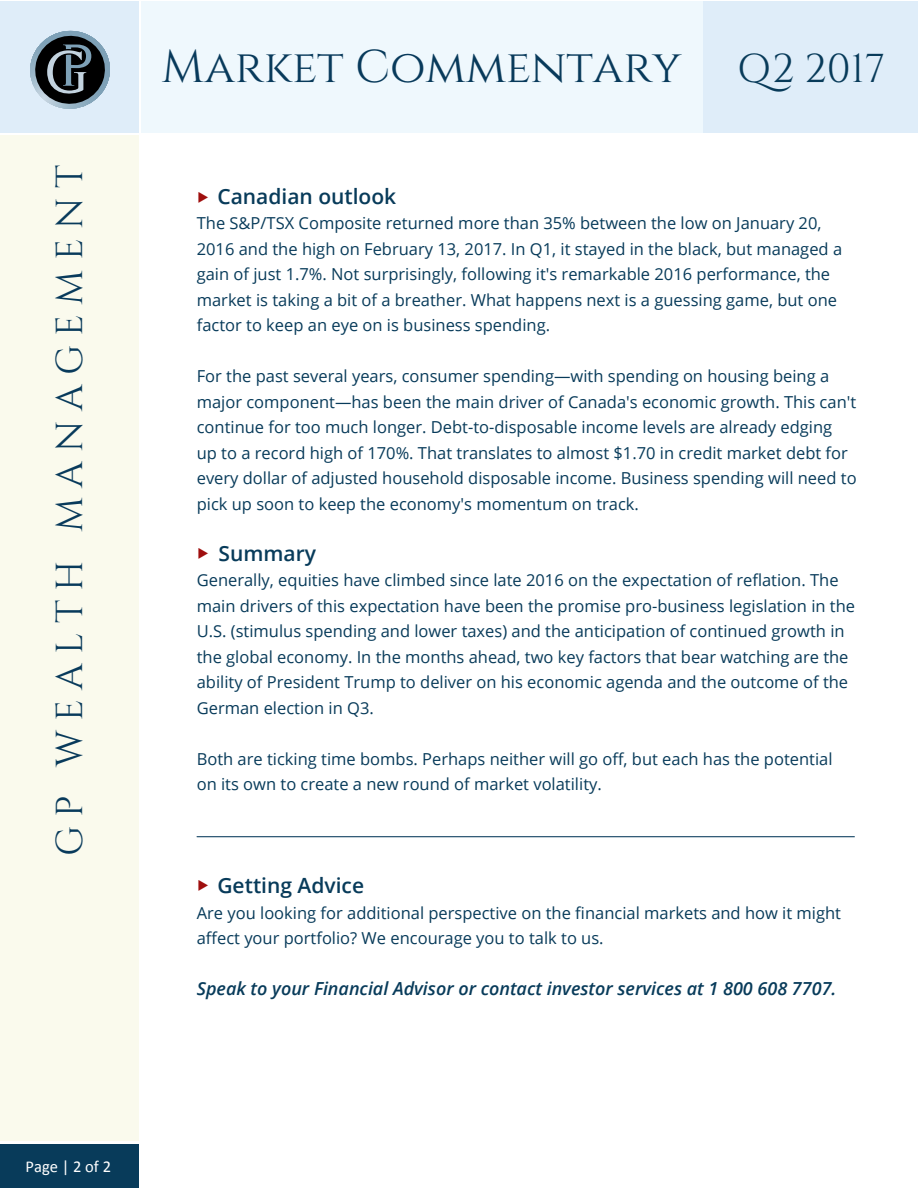
<style>
.page{position:relative;width:918px;height:1188px;background:#fff}
.page>*{position:absolute;margin:0;border:0;box-sizing:border-box;transform-origin:0 0}
.t1{font:46.05px "Cinzel";color:#083a5b}
.t2{font:37.5px "Cinzel";letter-spacing:.25em;color:#083a5b}
.t3{font:600 21px "Open Sans";color:#083b5a}
.t4{font:italic 600 18px "Open Sans";color:#083b5a}
.t5{font:16.5px/25.5px "Open Sans";color:#083b5a}
.t6{font:16.5px "Calibri";color:#fff}
.s1{font-size:40.35px;color:#083b5a}
</style>
<div class="page">
<hr style="left:197px;top:836px;width:658px;height:1px;background:#083a5b">
<div style="left:0;top:135px;width:139px;height:1006px;background:#fafaed"></div>
<div style="left:0;top:1144px;width:139px;height:44px;background:#083b5a"></div>
<div style="left:0;top:1px;width:139px;height:132px;background:#dfedf9"></div>
<div style="left:141px;top:1px;width:563px;height:132px;background:#eff8fd"></div>
<div style="left:703px;top:1px;width:215px;height:132px;background:#dfedf9"></div>
<svg style="left:30px;top:31px;width:80px;height:78px"></svg>
<p class="t2" style="left:48px;top:856px;width:693px;rotate:-90deg">GP WEALTH MANAGEMENT</p>
<p class="t1" style="left:162px;top:40px;width:725px">Market Commentary <span class="s1">Q2 2017</span></p>
<p class="t3" style="left:217px;top:182px;width:180px">Canadian outlook</p>
<p class="t5" style="left:197px;top:210px;width:647px">The S&amp;P/TSX Composite returned more than 35% between the low on January 20, 2016 and the high on February 13, 2017. In Q1, it stayed in the black, but managed a gain of just 1.7%. Not surprisingly, following it's remarkable 2016 performance, the market is taking a bit of a breather. What happens next is a guessing game, but one factor to keep an eye on is business spending.</p>
<p class="t5" style="left:197px;top:363px;width:661px">For the past several years, consumer spending—with spending on housing being a major component—has been the main driver of Canada's economic growth. This can't continue for too much longer. Debt-to-disposable income levels are already edging up to a record high of 170%. That translates to almost $1.70 in credit market debt for every dollar of adjusted household disposable income. Business spending will need to pick up soon to keep the economy's momentum on track.</p>
<p class="t3" style="left:219px;top:539px;width:99px">Summary</p>
<p class="t5" style="left:197px;top:567px;width:660px">Generally, equities have climbed since late 2016 on the expectation of reflation. The main drivers of this expectation have been the promise pro-business legislation in the U.S. (stimulus spending and lower taxes) and the anticipation of continued growth in the global economy. In the months ahead, two key factors that bear watching are the ability of President Trump to deliver on his economic agenda and the outcome of the German election in Q3.</p>
<p class="t5" style="left:197px;top:746px;width:637px">Both are ticking time bombs. Perhaps neither will go off, but each has the potential on its own to create a new round of market volatility.</p>
<p class="t3" style="left:217px;top:871px;width:148px">Getting Advice</p>
<p class="t5" style="left:197px;top:900px;width:646px">Are you looking for additional perspective on the financial markets and how it might affect your portfolio? We encourage you to talk to us.</p>
<p class="t4" style="left:197px;top:976px;width:641px">Speak to your Financial Advisor or contact investor services at 1 800 608 7707.</p>
<p class="t6" style="left:26px;top:1157px;width:87px">Page | 2 of 2</p>
</div>
